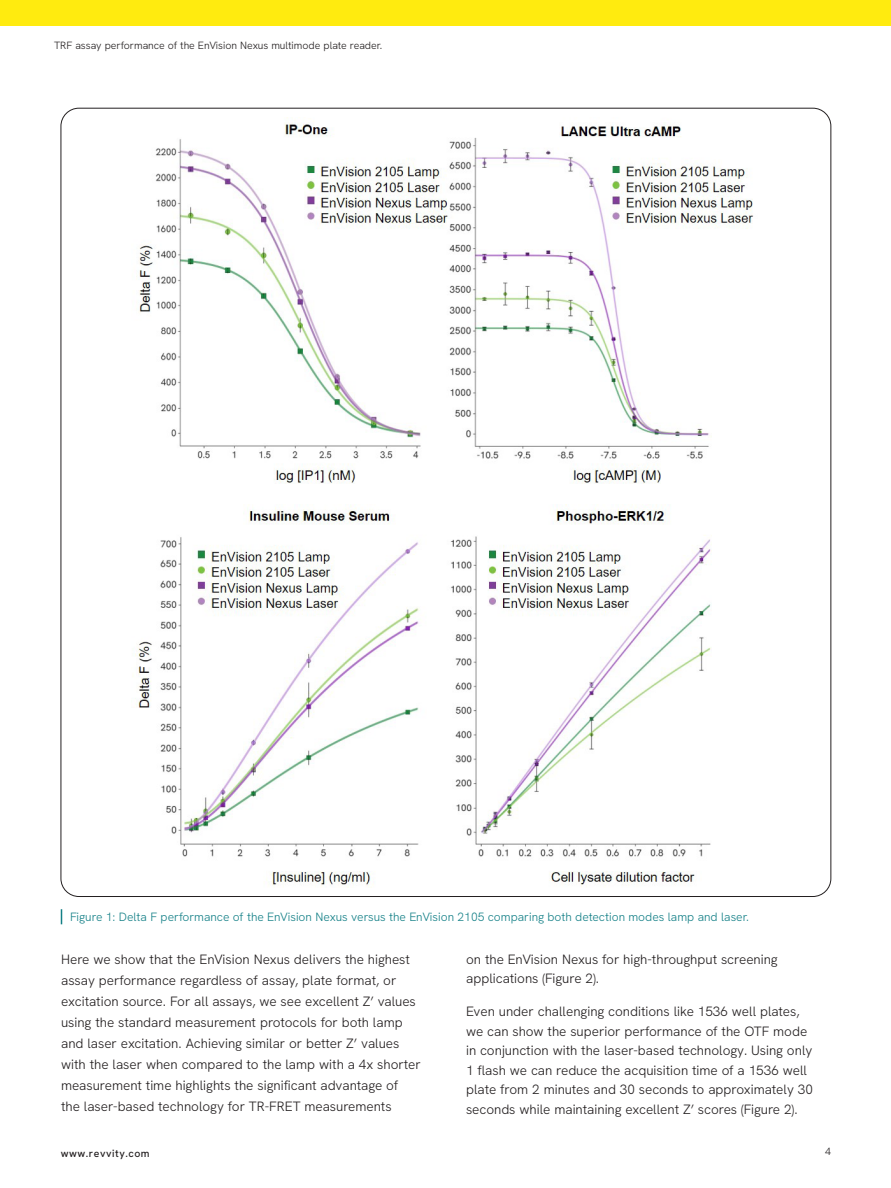
<style>
.page{position:relative;width:891px;height:1188px;background:#fff}
.page>*{position:absolute;margin:0;border:0;box-sizing:border-box;transform-origin:0 0}
.Body_Copy{font:300 13.5px/21px "Hanken Grotesk";color:#231f20}
.Captions{font:300 12px "Hanken Grotesk";color:#148087}
.Heading_Note{font:300 10.5px "Hanken Grotesk";color:#231f20}
.t1{font:500 10.5px "Hanken Grotesk";letter-spacing:.05em;color:#231f20}
</style>
<div class="page">
<div style="left:0;top:0;width:891px;height:26px;background:#ffeb0f"></div>
<svg style="left:61px;top:909px;width:1px;height:15px"></svg>
<img style="left:132px;top:121px;width:621px;height:766px">
<p class="Heading_Note" style="left:54px;top:39px;width:330px">TRF assay performance of the EnVision Nexus multimode plate reader.</p>
<p class="Captions" style="left:70px;top:909px;width:681px">Figure 1: Delta F performance of the EnVision Nexus versus the EnVision 2105 comparing both detection modes lamp and laser.</p>
<p class="Body_Copy" style="left:61px;top:948px;width:361px">Here we show that the EnVision Nexus delivers the highest assay performance regardless of assay, plate format, or excitation source. For all assays, we see excellent Z’ values using the standard measurement protocols for both lamp and laser excitation. Achieving similar or better Z’ values with the laser when compared to the lamp with a 4x shorter measurement time highlights the significant advantage of<br>the laser-based technology for TR-FRET measurements</p>
<p class="Body_Copy" style="left:466px;top:949px;width:313px;line-height:19.5px">on the EnVision Nexus for high-throughput screening applications (Figure 2).</p>
<p class="Body_Copy" style="left:466px;top:1001px;width:348px;line-height:19.5px">Even under challenging conditions like 1536 well plates, we can show the superior performance of the OTF mode in conjunction with the laser-based technology. Using only 1 flash we can reduce the acquisition time of a 1536 well plate from 2 minutes and 30 seconds to approximately 30 seconds while maintaining excellent Z’ scores (Figure 2).</p>
<p class="t1" style="left:61px;top:1147px;width:90px">www.revvity.com</p>
<p class="Heading_Note" style="left:825px;top:1145px;width:7px">4</p>
</div>
